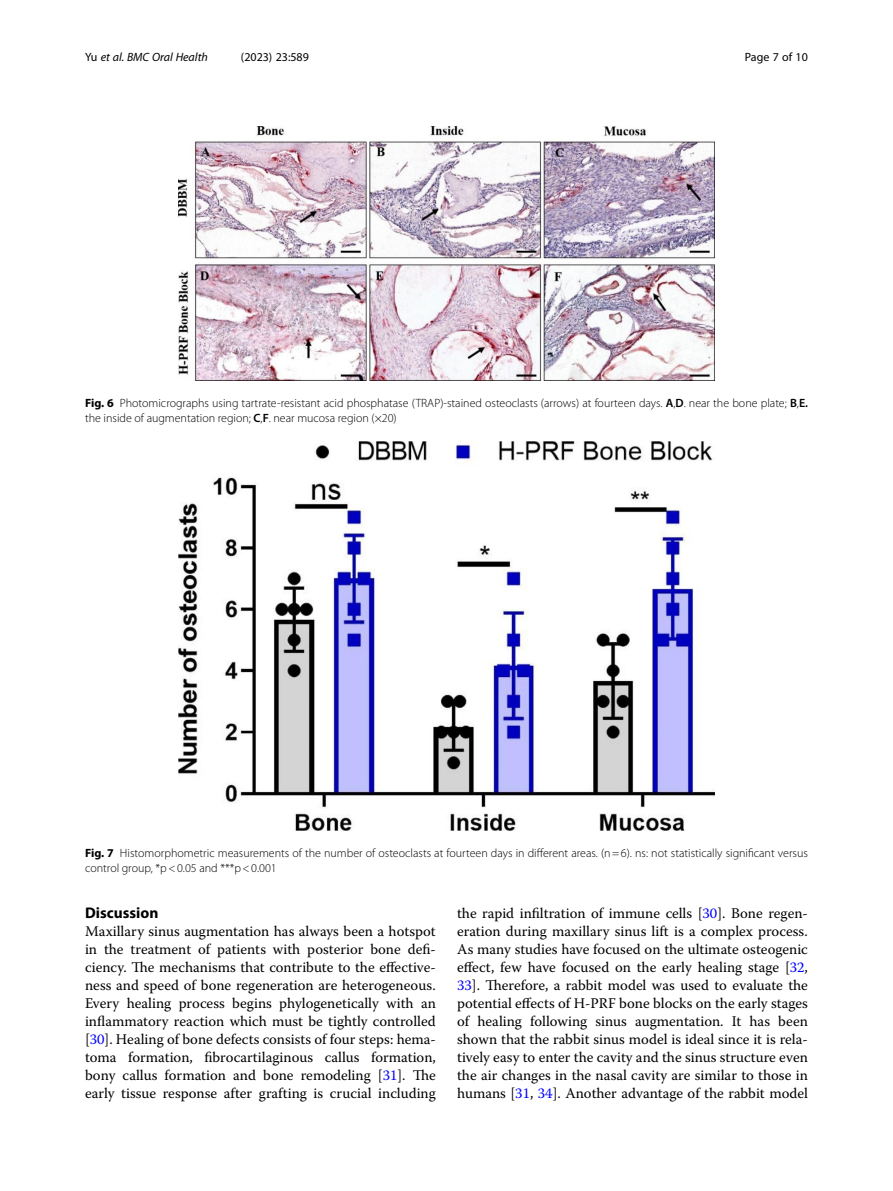
<style>
.page{position:relative;width:893px;height:1191px;background:#fff}
.page>*{position:absolute;margin:0;border:0;box-sizing:border-box;transform-origin:0 0}
.Head_1{font:700 15.45px "Myriad Pro";color:#000}
.Body_Text{font:14.7px/18px "Warnock Pro";color:#000;text-align:justify}
.Figure_Caption{font:300 12px/15px "Myriad Pro";color:#000}
.t1{font:12px "Myriad Pro";color:#000}
.t2{font:italic 12px "Myriad Pro";color:#000}
.s1{font-style:normal}
.s2{font-weight:700}
.s3{font-weight:600}
.s4{color:#00f}
</style>
<div class="page">
<img style="left:178px;top:442px;width:536px;height:388px">
<img style="left:178px;top:126px;width:536px;height:254px">
<p class="t2" style="left:85px;top:50px;width:124px"><span class="s1">Yu</span> et al. BMC Oral Health</p>
<p class="t1" style="left:241px;top:50px;width:70px">(2023) 23:589</p>
<p class="t1" style="left:745px;top:50px;width:65px">Page 7 of 10</p>
<p class="Figure_Caption" style="left:85px;top:396px;width:724px"><span class="s2">Fig. 6</span> Photomicrographs using tartrate-resistant acid phosphatase (TRAP)-stained osteoclasts (arrows) at fourteen days. <span class="s3">A</span>,<span class="s3">D</span>. near the bone plate; <span class="s3">B</span>,<span class="s3">E. </span>the inside of augmentation region; <span class="s3">C</span>,<span class="s3">F</span>. near mucosa region (×20)</p>
<p class="Figure_Caption" style="left:85px;top:846px;width:724px"><span class="s2">Fig. 7</span> Histomorphometric measurements of the number of osteoclasts at fourteen days in different areas. (n=6). ns: not statistically significant versus control group, *p&lt;0.05 and ***p&lt;0.001</p>
<p class="Head_1" style="left:85px;top:903px;width:75px">Discussion</p>
<p class="Body_Text" style="left:85px;top:922px;width:352px">Maxillary sinus augmentation has always been a hotspot in the treatment of patients with posterior bone defi&shy;ciency. The mechanisms that contribute to the effective&shy;ness and speed of bone regeneration are heterogeneous.<br>Every healing process begins phylogenetically with an inflammatory reaction which must be tightly controlled [<span class="s4">30</span>]. Healing of bone defects consists of four steps: hema&shy;toma formation, fibrocartilaginous callus formation, bony callus formation and bone remodeling [<span class="s4">31</span>]. The early tissue response after grafting is crucial including</p>
<p class="Body_Text" style="left:457px;top:904px;width:352px">the rapid infiltration of immune cells [<span class="s4">30</span>]. Bone regen&shy;eration during maxillary sinus lift is a complex process.<br>As many studies have focused on the ultimate osteogenic effect, few have focused on the early healing stage [<span class="s4">32</span>, <span class="s4">33</span>]. Therefore, a rabbit model was used to evaluate the potential effects of H-PRF bone blocks on the early stages of healing following sinus augmentation. It has been shown that the rabbit sinus model is ideal since it is rela&shy;tively easy to enter the cavity and the sinus structure even the air changes in the nasal cavity are similar to those in humans [<span class="s4">31</span>, <span class="s4">34</span>]. Another advantage of the rabbit model</p>
</div>
